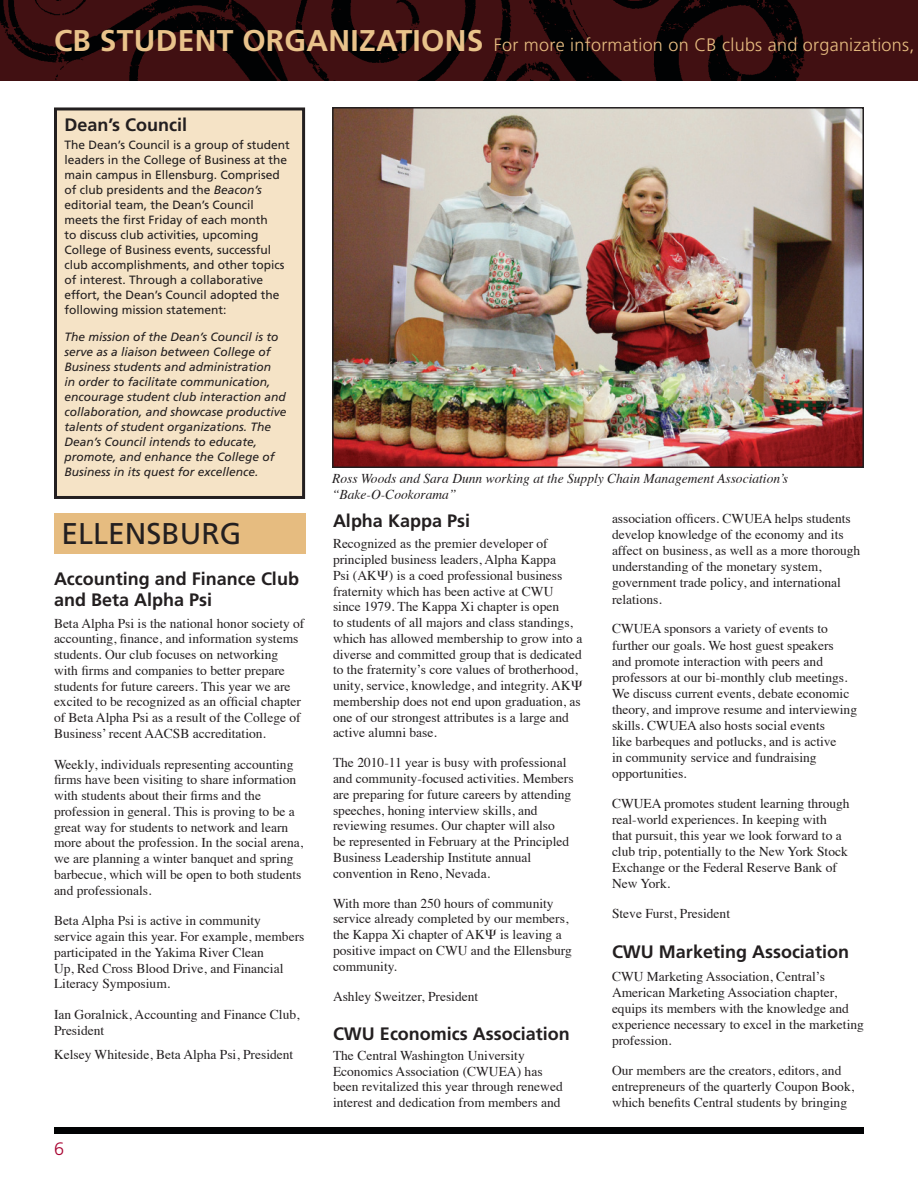
<style>
.page{position:relative;width:918px;height:1188px;background:#fff}
.page>*{position:absolute;margin:0;border:0;box-sizing:border-box;transform-origin:0 0}
.t1{font:30px "Frutiger";color:#231f20}
.t2{font:700 18px/21px "Frutiger";color:#231f20}
.t3{font:300 18px "Frutiger";letter-spacing:.015em;color:#e6bc80}
.t4{font:300 18px "Frutiger";color:#a80331}
.t5{font:13.5px/15.8px "Times";color:#231f20}
.t6{font:italic 13.5px/16.5px "Times";color:#231f20}
.t7{font:12px/15px "Frutiger";color:#231f20}
.t8{font:italic 12px/15px "Frutiger";color:#231f20}
.s1{font-weight:700;font-size:30px;color:#e9c38b}
.s2{font-style:italic}
</style>
<div class="page">
<img style="left:0;top:0;width:918px;height:81px">
<div style="left:54px;top:1128px;width:810px;height:6px;background:#010203"></div>
<div style="left:56px;top:109px;width:248px;height:388px;background:#f5e3c6"></div>
<div style="left:54px;top:107px;width:251px;height:392px;border:3px solid #231f20"></div>
<img style="left:335px;top:110px;width:526px;height:355px">
<div style="left:332px;top:107px;width:532px;height:361px;border:2px solid #231f20"></div>
<div style="left:54px;top:513px;width:251px;height:41px;background:#e6bc80"></div>
<h2 class="t3" style="left:54px;top:35px;width:862px"><span class="s1">CB stuDeNt OrgaNizatiONs</span> for more information on CB clubs and organizations,</h2>
<h2 class="t2" style="left:64px;top:114px;width:124px">Dean’s Council</h2>
<p class="t7" style="left:64px;top:137px;width:227px">The Dean’s Council is a group of student leaders in the College of Business at the main campus in Ellensburg. Comprised of club presidents and the <span class="s2">Beacon’s </span>editorial team, the Dean’s Council meets the first Friday of each month<br>to discuss club activities, upcoming College of Business events, successful club accomplishments, and other topics of interest. Through a collaborative effort, the Dean’s Council adopted the following mission statement:</p>
<p class="t8" style="left:64px;top:329px;width:224px">The mission of the Dean’s Council is to serve as a liaison between College of Business students and administration<br>in order to facilitate communication, encourage student club interaction and collaboration, and showcase productive talents of student organizations. The Dean’s Council intends to educate, promote, and enhance the College of Business in its quest for excellence.</p>
<h1 class="t1" style="left:62px;top:516px;width:181px">EllENSBURG</h1>
<h2 class="t2" style="left:54px;top:568px;width:246px">accounting and Finance Club and Beta alpha psi</h2>
<p class="t5" style="left:54px;top:614px;width:252px">Beta Alpha Psi is the national honor society of accounting, finance, and information systems students. Our club focuses on networking with firms and companies to better prepare students for future careers. This year we are excited to be recognized as an official chapter of Beta Alpha Psi as a result of the College of Business’ recent AACSB accreditation.</p>
<p class="t5" style="left:54px;top:755px;width:251px">Weekly, individuals representing accounting firms have been visiting to share information with students about their firms and the profession in general. This is proving to be a great way for students to network and learn more about the profession. In the social arena, we are planning a winter banquet and spring barbecue, which will be open to both students and professionals.</p>
<p class="t5" style="left:54px;top:912px;width:252px">Beta Alpha Psi is active in community<br>service again this year. For example, members participated in the Yakima River Clean<br>Up, Red Cross Blood Drive, and Financial Literacy Symposium.</p>
<p class="t5" style="left:54px;top:1006px;width:247px">Ian Goralnick, Accounting and Finance Club,<br>President</p>
<p class="t5" style="left:54px;top:1046px;width:241px">Kelsey Whiteside, Beta Alpha Psi, President</p>
<h2 class="t4" style="left:54px;top:1138px;width:12px">6</h2>
<p class="t6" style="left:332px;top:469px;width:458px">Ross Woods and Sara Dunn working at the Supply Chain Management Association’s “Bake-O-Cookorama”</p>
<h2 class="t2" style="left:333px;top:510px;width:139px">alpha Kappa psi</h2>
<p class="t5" style="left:333px;top:535px;width:251px">Recognized as the premier developer of principled business leaders, Alpha Kappa<br>Psi (AKΨ) is a coed professional business fraternity which has been active at CWU since 1979. The Kappa Xi chapter is open<br>to students of all majors and class standings, which has allowed membership to grow into a diverse and committed group that is dedicated to the fraternity’s core values of brotherhood, unity, service, knowledge, and integrity. AKΨ membership does not end upon graduation, as one of our strongest attributes is a large and active alumni base.</p>
<p class="t5" style="left:333px;top:754px;width:242px">The 2010-11 year is busy with professional and community-focused activities. Members are preparing for future careers by attending speeches, honing interview skills, and reviewing resumes. Our chapter will also<br>be represented in February at the Principled Business Leadership Institute annual convention in Reno, Nevada.</p>
<p class="t5" style="left:333px;top:894px;width:240px">With more than 250 hours of community service already completed by our members, the Kappa Xi chapter of AKΨ is leaving a positive impact on CWU and the Ellensburg community.</p>
<p class="t5" style="left:333px;top:987px;width:147px">Ashley Sweitzer, President</p>
<h2 class="t2" style="left:333px;top:1023px;width:238px">Cwu economics association</h2>
<p class="t5" style="left:333px;top:1046px;width:231px">The Central Washington University Economics Association (CWUEA) has been revitalized this year through renewed interest and dedication from members and</p>
<p class="t5" style="left:612px;top:509px;width:250px">association officers. CWUEA helps students develop knowledge of the economy and its affect on business, as well as a more thorough understanding of the monetary system, government trade policy, and international relations.</p>
<p class="t5" style="left:612px;top:620px;width:247px">CWUEA sponsors a variety of events to further our goals. We host guest speakers<br>and promote interaction with peers and professors at our bi-monthly club meetings.<br>We discuss current events, debate economic theory, and improve resume and interviewing skills. CWUEA also hosts social events<br>like barbeques and potlucks, and is active<br>in community service and fundraising opportunities.</p>
<p class="t5" style="left:612px;top:794px;width:239px">CWUEA promotes student learning through real-world experiences. In keeping with that pursuit, this year we look forward to a club trip, potentially to the New York Stock Exchange or the Federal Reserve Bank of New York.</p>
<p class="t5" style="left:612px;top:905px;width:120px">Steve Furst, President</p>
<h2 class="t2" style="left:612px;top:941px;width:239px">Cwu Marketing association</h2>
<p class="t5" style="left:612px;top:967px;width:253px">CWU Marketing Association, Central’s American Marketing Association chapter, equips its members with the knowledge and experience necessary to excel in the marketing profession.</p>
<p class="t5" style="left:612px;top:1061px;width:244px">Our members are the creators, editors, and entrepreneurs of the quarterly Coupon Book, which benefits Central students by bringing</p>
</div>
